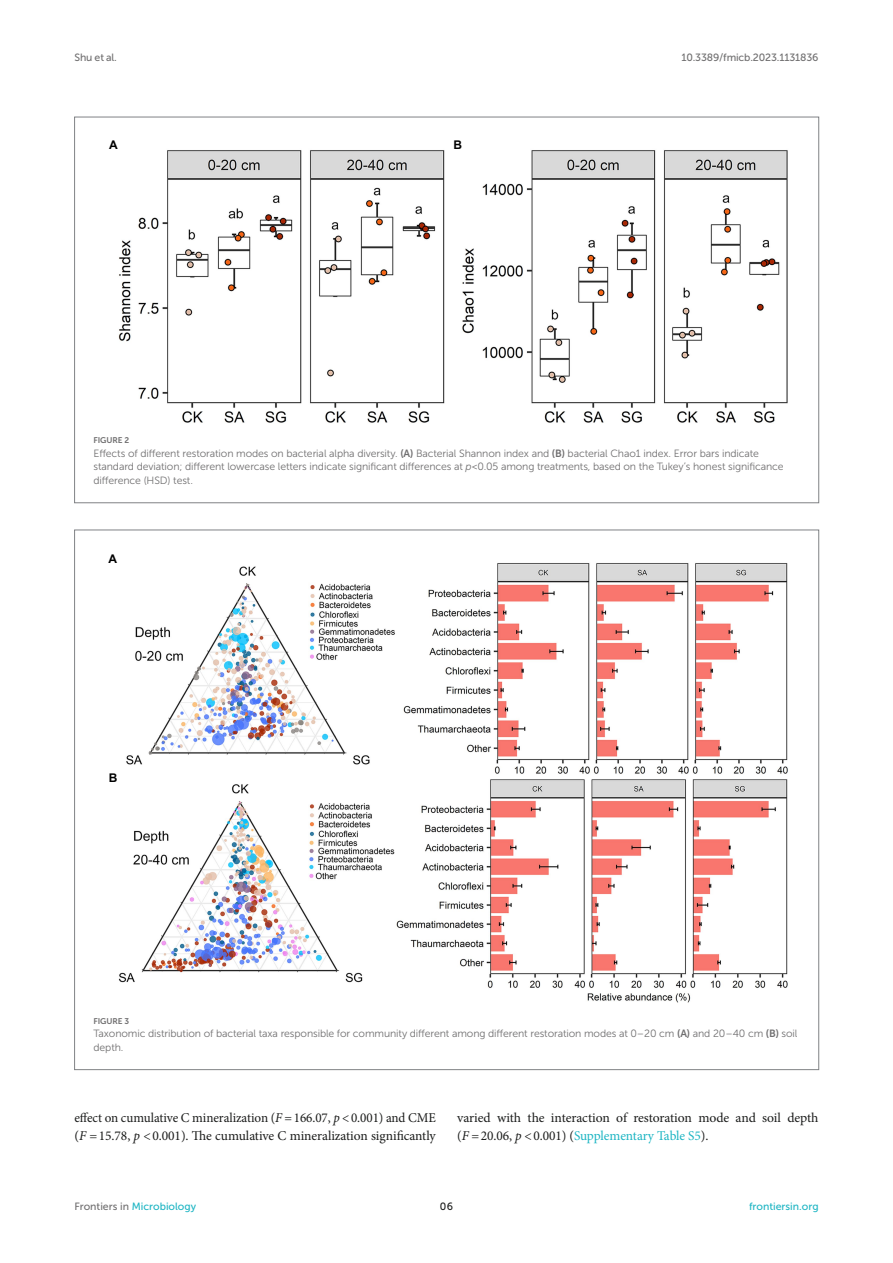
<style>
.page{position:relative;width:893px;height:1263px;background:#fff}
.page>*{position:absolute;margin:0;border:0;box-sizing:border-box;transform-origin:0 0}
.TEXT_FLUSH{font:13.5px/18px "Minion Pro";letter-spacing:-.005em;color:#1b1c1b}
.t1{font:700 12px "Arial";color:#000}
.FIG_LEG{font:10.5px/13.5px "Museo Sans 300";letter-spacing:-.01em;color:#706f70}
.t2{font:10.5px "Museo Sans 500";color:#1db5c3}
.t3{font:10.5px "Museo Sans 500";letter-spacing:-.015em;color:#706f70}
.t4{font:10.5px "Museo Sans 500";color:#1b1c1b}
.FIG_HD{font:8.25px "Museo Sans 700";letter-spacing:-.01em;color:#706f70}
.s1{font-family:"Museo Sans 700"}
.s2{font-style:italic}
.s3{color:#1db5c3}
.s4{color:#706f70}
</style>
<div class="page">
<img style="left:118px;top:150px;width:670px;height:273px">
<img style="left:118px;top:563px;width:670px;height:440px">
<p class="t3" style="left:74px;top:51px;width:44px">Shu et al.</p>
<p class="t3" style="left:681px;top:51px;width:139px">10.3389/fmicb.2023.1131836</p>
<p class="t1" style="left:109px;top:136px;width:10px">A</p>
<p class="t1" style="left:453px;top:136px;width:10px">B</p>
<p class="FIG_HD" style="left:94px;top:436px;width:37px">FIGURE 2</p>
<p class="FIG_LEG" style="left:94px;top:446px;width:692px">Effects of different restoration modes on bacterial alpha diversity. <span class="s1">(A)</span> Bacterial Shannon index and <span class="s1">(B)</span> bacterial Chao1 index. Error bars indicate standard deviation; different lowercase letters indicate significant differences at <span class="s2">p</span> &lt; 0.05 among treatments, based on the Tukey’s honest significance difference (HSD) test.</p>
<p class="t1" style="left:108px;top:550px;width:10px">A</p>
<p class="t1" style="left:109px;top:769px;width:10px">B</p>
<p class="FIG_HD" style="left:94px;top:1016px;width:37px">FIGURE 3</p>
<p class="FIG_LEG" style="left:94px;top:1027px;width:705px">Taxonomic distribution of bacterial taxa responsible for community different among different restoration modes at 0–20 cm <span class="s1">(A)</span> and 20–40 cm <span class="s1">(B)</span> soil depth.</p>
<p class="TEXT_FLUSH" style="left:74px;top:1109px;width:363px">effect on cumulative C mineralization (<span class="s2">F</span> =166.07, <span class="s2">p</span> &lt;0.001) and CME (<span class="s2">F</span> =15.78, <span class="s2">p</span> &lt;0.001). The cumulative C mineralization significantly</p>
<p class="TEXT_FLUSH" style="left:457px;top:1109px;width:363px">varied with the interaction of restoration mode and soil depth (<span class="s2">F</span> =20.06, <span class="s2">p</span> &lt;0.001) (<span class="s3">Supplementary Table S5</span>).</p>
<p class="t2" style="left:74px;top:1200px;width:123px"><span class="s4">Frontiers in</span> Microbiology</p>
<p class="t4" style="left:440px;top:1200px;width:15px">06</p>
<p class="t2" style="left:749px;top:1200px;width:71px">frontiersin.org</p>
</div>
